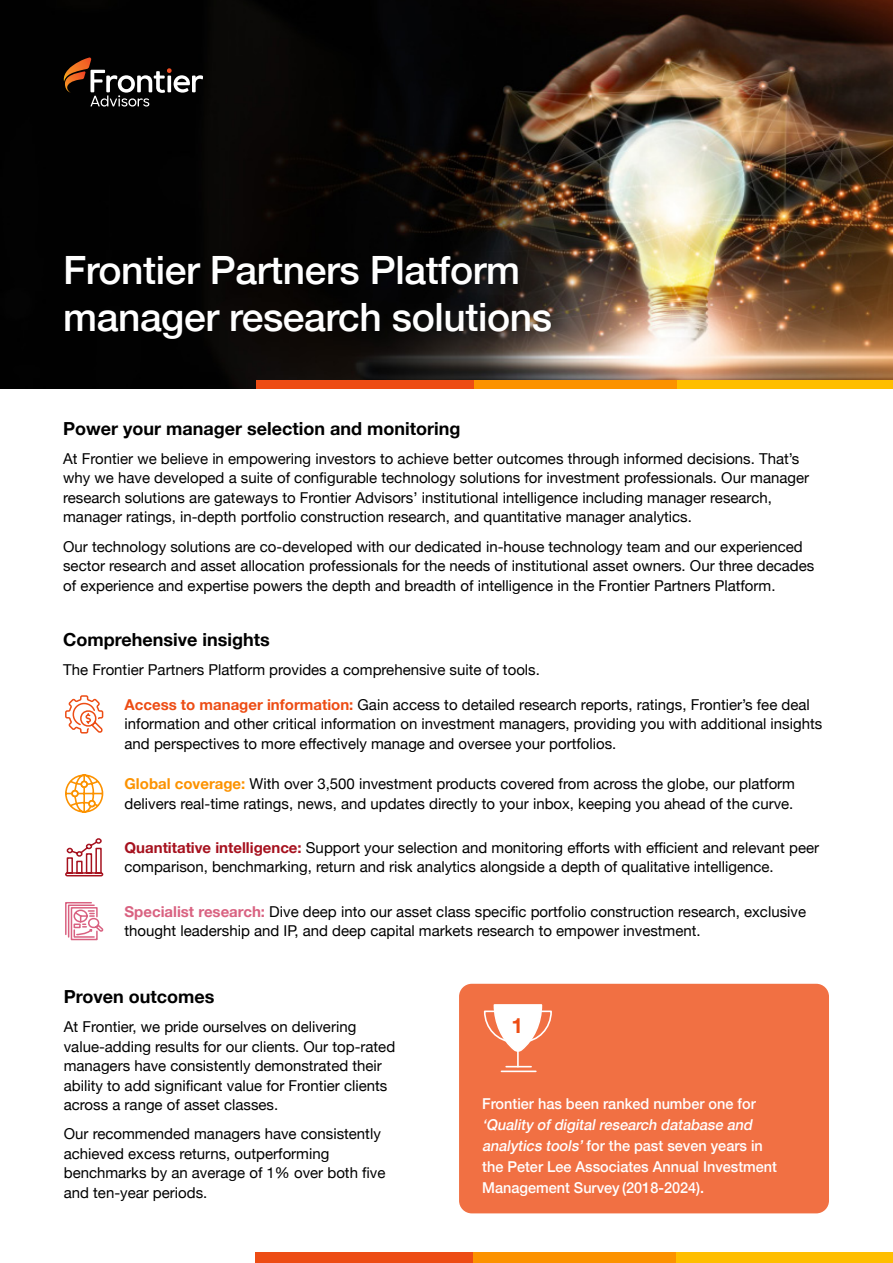
<style>
.page{position:relative;width:893px;height:1263px;background:#fff}
.page>*{position:absolute;margin:0;border:0;box-sizing:border-box;transform-origin:0 0}
.t1{font:500 39px/46.8px "Helvetica Neue";letter-spacing:-.01em;color:#fff}
.t2{font:700 21px "Helvetica Neue";color:#ed4d14}
.t3{font:700 18px "Helvetica Neue";color:#000}
.t4{font:15px/19.5px "Helvetica Neue";color:#000}
.t5{font:500 15px/21px "Helvetica Neue";color:#fff}
.s1{font-weight:700;color:#ed4c14}
.s2{font-weight:700;color:#fc9200}
.s3{font-weight:700;color:#a6111e}
.s4{font-weight:700;color:#d96281}
.s5{font-style:italic}
</style>
<div class="page">
<div style="left:459px;top:984px;width:370px;height:229px;background:#f17043;border-radius:13px"></div>
<img style="left:0;top:0;width:893px;height:388px">
<svg style="left:64px;top:57px;width:139px;height:50px"></svg>
<div style="left:675px;top:381px;width:218px;height:8px;background:#ffbe00"></div>
<div style="left:474px;top:381px;width:203px;height:8px;background:#fc9200"></div>
<div style="left:257px;top:381px;width:217px;height:8px;background:#ed4c14"></div>
<div style="left:675px;top:1252px;width:218px;height:11px;background:#ffbe00"></div>
<div style="left:473px;top:1252px;width:202px;height:11px;background:#fc9200"></div>
<div style="left:255px;top:1252px;width:218px;height:11px;background:#ed4c14"></div>
<hr style="left:501px;top:1070px;width:35px;height:2px;background:#fff">
<svg style="left:483px;top:1004px;width:69px;height:63px"></svg>
<svg style="left:65px;top:695px;width:39px;height:39px"></svg>
<svg style="left:65px;top:774px;width:39px;height:39px"></svg>
<div style="left:71px;top:790px;width:8px;height:7px;background:#fff;border:2px solid #fc9200;border-radius:50%"></div>
<div style="left:71px;top:790px;width:8px;height:7px;border:2px solid #fc9200;border-radius:50%"></div>
<div style="left:88px;top:800px;width:8px;height:7px;background:#fff;border:2px solid #fc9200;border-radius:50%"></div>
<div style="left:88px;top:800px;width:8px;height:7px;border:2px solid #fc9200;border-radius:50%"></div>
<svg style="left:80px;top:780px;width:8px;height:8px"></svg>
<div style="left:81px;top:781px;width:7px;height:7px;border:2px solid #fc9200;border-radius:50%"></div>
<svg style="left:65px;top:838px;width:39px;height:39px"></svg>
<svg style="left:65px;top:902px;width:39px;height:39px"></svg>
<h3 class="t1" style="left:63px;top:244px;width:490px">Frontier Partners Platform manager research solutions</h3>
<p class="t3" style="left:63px;top:414px;width:399px">Power your manager selection and monitoring</p>
<p class="t4" style="left:63px;top:450px;width:747px">At Frontier we believe in empowering investors to achieve better outcomes through informed decisions. That’s why we have developed a suite of configurable technology solutions for investment professionals. Our manager research solutions are gateways to Frontier Advisors’ institutional intelligence including manager research, manager ratings, in-depth portfolio construction research, and quantitative manager analytics.</p>
<p class="t4" style="left:63px;top:537px;width:753px">Our technology solutions are co-developed with our dedicated in-house technology team and our experienced sector research and asset allocation professionals for the needs of institutional asset owners. Our three decades of experience and expertise powers the depth and breadth of intelligence in the Frontier Partners Platform.</p>
<p class="t3" style="left:63px;top:625px;width:208px">Comprehensive insights</p>
<p class="t4" style="left:63px;top:661px;width:478px">The Frontier Partners Platform provides a comprehensive suite of tools.</p>
<h3 class="t4" style="left:125px;top:696px;width:699px"><span class="s1">Access to manager information:</span> Gain access to detailed research reports, ratings, Frontier’s fee deal information and other critical information on investment managers, providing you with additional insights and perspectives to more effectively manage and oversee your portfolios.</h3>
<h3 class="t4" style="left:125px;top:775px;width:672px"><span class="s2">Global coverage:</span> With over 3,500 investment products covered from across the globe, our platform delivers real-time ratings, news, and updates directly to your inbox, keeping you ahead of the curve.</h3>
<h3 class="t4" style="left:125px;top:838px;width:696px"><span class="s3">Quantitative intelligence:</span> Support your selection and monitoring efforts with efficient and relevant peer comparison, benchmarking, return and risk analytics alongside a depth of qualitative intelligence.</h3>
<h3 class="t4" style="left:125px;top:902px;width:683px"><span class="s4">Specialist research:</span> Dive deep into our asset class specific portfolio construction research, exclusive thought leadership and IP, and deep capital markets research to empower investment.</h3>
<p class="t3" style="left:64px;top:982px;width:152px">Proven outcomes</p>
<p class="t4" style="left:64px;top:1018px;width:333px">At Frontier, we pride ourselves on delivering value-adding results for our clients. Our top-rated managers have consistently demonstrated their ability to add significant value for Frontier clients across a range of asset classes.</p>
<p class="t4" style="left:64px;top:1125px;width:323px">Our recommended managers have consistently achieved excess returns, outperforming benchmarks by an average of 1% over both five and ten-year periods.</p>
<h3 class="t2" style="left:511px;top:1008px;width:13px">1</h3>
<h3 class="t5" style="left:482px;top:1092px;width:296px">Frontier has been ranked number one for <span class="s5">‘Quality ofdigitalresearch database and analytics tools’</span>for the past seven years in the Peter Lee Associates Annual Investment Management Survey (2018-2024).</h3>
</div>
